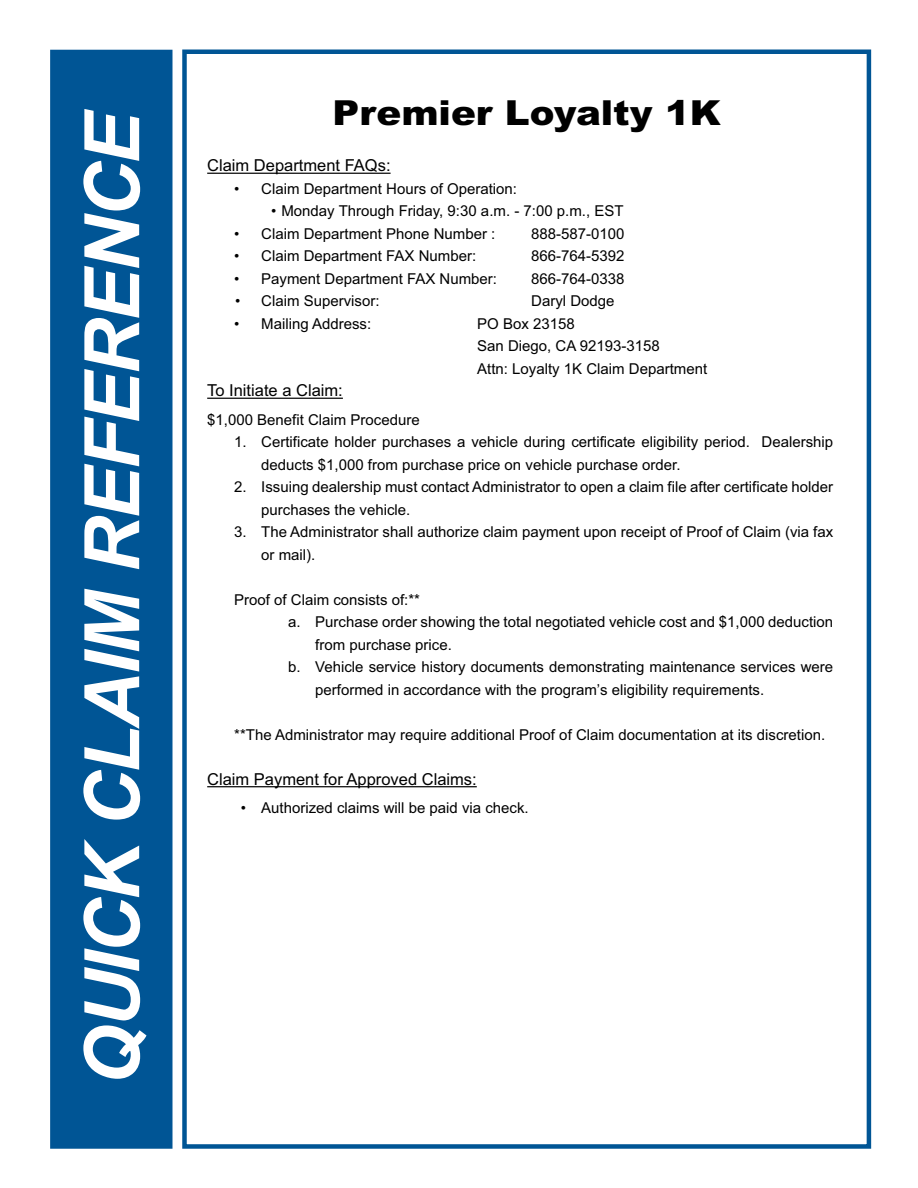
<style>
.page{position:relative;width:918px;height:1188px;background:#fff}
.page>*{position:absolute;margin:0;border:0;box-sizing:border-box;transform-origin:0 0}
.t1{font:italic 700 76.5px "Arial";letter-spacing:-.02em;color:#fff}
.t2{font:900 34.5px "Arial";color:#000;scale:1.08 1}
.t3{font:16.5px "Arial";color:#000}
.t4{font:15px/22.5px "Arial";color:#000}
.t5{font:15px "Arial";color:#000}
.s1{font-style:inherit}
</style>
<div class="page">
<div style="left:55px;top:55px;width:112px;height:1088px;background:#005595"></div>
<div style="left:50px;top:50px;width:122px;height:1099px;border:10px solid #005595"></div>
<div style="left:182px;top:50px;width:689px;height:1099px;border:4px solid #005595"></div>
<hr style="left:207px;top:173px;width:184px;height:1px;background:#000">
<hr style="left:207px;top:398px;width:136px;height:1px;background:#000">
<hr style="left:207px;top:786px;width:270px;height:1px;background:#000">
<h1 class="t1" style="left:68px;top:1085px;width:974px;rotate:-90deg">QUICK CLAIM REFERENCE</h1>
<h2 class="t2" style="left:332px;top:93px;width:361px">Premier Loyalty 1K</h2>
<p class="t3" style="left:207px;top:160px;width:185px">Claim Department FAQs:</p>
<p class="t4" style="left:234px;top:179px;width:284px">• Claim Department Hours of Operation:</p>
<p class="t4" style="left:271px;top:201px;width:354px">• Monday Through Friday, 9:30 a.m. - 7:00 p.m., EST</p>
<p class="t4" style="left:234px;top:224px;width:263px">• Claim Department Phone Number :</p>
<p class="t4" style="left:531px;top:224px;width:95px">888-587-0100</p>
<p class="t4" style="left:234px;top:246px;width:244px">• Claim Department FAX Number:</p>
<p class="t4" style="left:531px;top:246px;width:95px">866-764-5392</p>
<p class="t4" style="left:234px;top:269px;width:264px">• Payment Department FAX Number:</p>
<p class="t5" style="left:531px;top:270px;width:95px"><span class="s1">8</span>66-764-0338</p>
<p class="t4" style="left:235px;top:291px;width:146px">• Claim Supervisor:</p>
<p class="t4" style="left:531px;top:291px;width:85px">Daryl Dodge</p>
<p class="t4" style="left:234px;top:314px;width:139px">• Mailing Address:</p>
<p class="t4" style="left:477px;top:314px;width:232px">PO Box 23158<br>San Diego, CA 92193-3158<br>Attn: Loyalty 1K Claim Department</p>
<p class="t3" style="left:207px;top:385px;width:137px">To Initiate a Claim:</p>
<p class="t4" style="left:207px;top:410px;width:214px">$1,000 Benefit Claim Procedure</p>
<p class="t4" style="left:261px;top:432px;width:574px;text-indent:-27px">1. Certificate holder purchases a vehicle during certificate eligibility period. Dealership deducts $1,000 from purchase price on vehicle purchase order.</p>
<p class="t4" style="left:261px;top:477px;width:574px;text-indent:-27px">2. Issuing dealership must contact Administrator to open a claim file after certificate holder purchases the vehicle.</p>
<p class="t4" style="left:261px;top:522px;width:574px;text-indent:-27px">3. The Administrator shall authorize claim payment upon receipt of Proof of Claim (via fax or mail).</p>
<p class="t4" style="left:234px;top:590px;width:187px">Proof of Claim consists of:**</p>
<p class="t4" style="left:288px;top:612px;width:547px">a. Purchase order showing the total negotiated vehicle cost and $1,000 deduction</p>
<p class="t4" style="left:315px;top:635px;width:138px">from purchase price.</p>
<p class="t4" style="left:288px;top:657px;width:547px">b. Vehicle service history documents demonstrating maintenance services were</p>
<p class="t4" style="left:315px;top:680px;width:451px">performed in accordance with the program’s eligibility requirements.</p>
<p class="t4" style="left:234px;top:725px;width:593px">**The Administrator may require additional Proof of Claim documentation at its discretion.</p>
<p class="t3" style="left:207px;top:773px;width:271px">Claim Payment for Approved Claims:</p>
<p class="t4" style="left:241px;top:798px;width:289px">• Authorized claims will be paid via check.</p>
</div>
